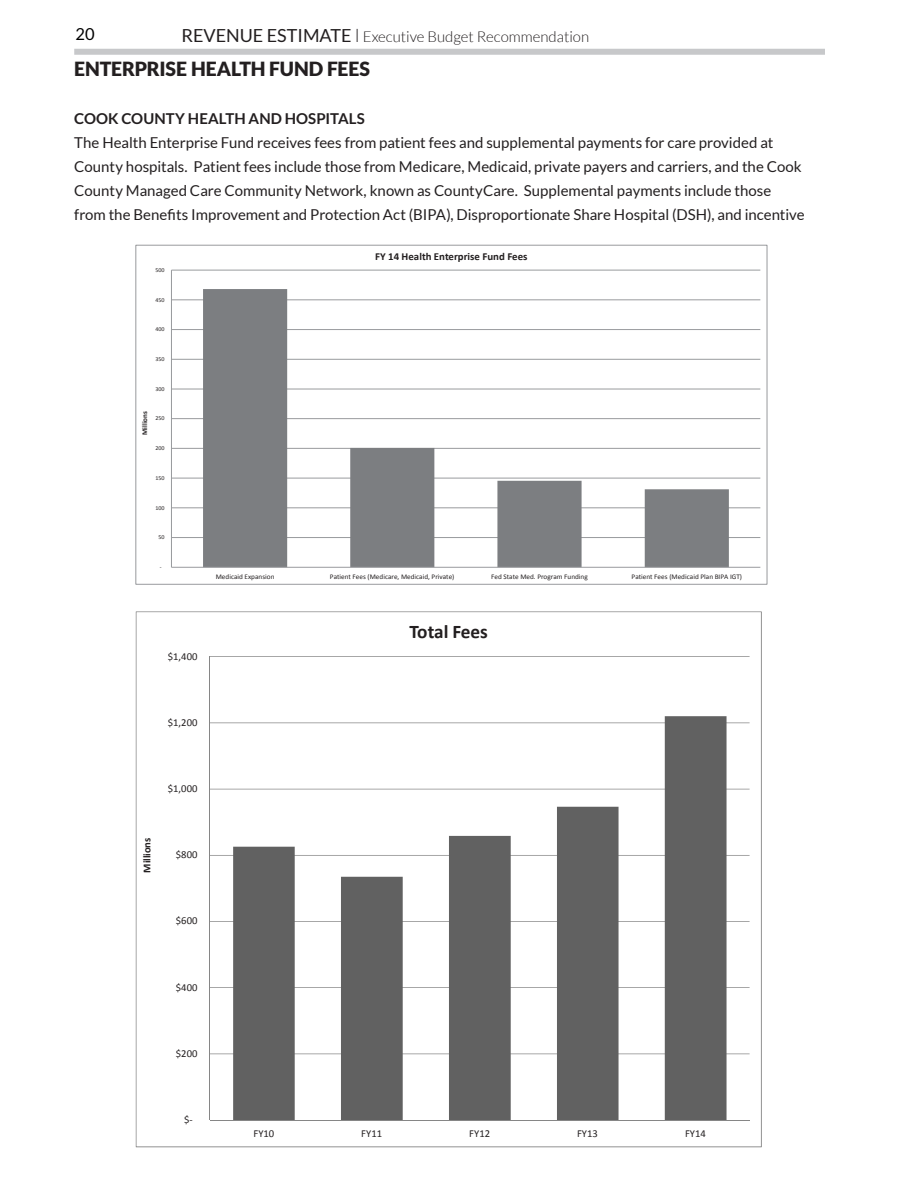
<style>
.page{position:relative;width:918px;height:1188px;background:#fff}
.page>*{position:absolute;margin:0;border:0;box-sizing:border-box;transform-origin:0 0}
.t1{font:900 19.5px "Lato";letter-spacing:-.005em;color:#231f20}
.t2{font:700 19.2px "Calibri";color:#231f20}
.t3{font:16.5px "Lato";color:#000}
.t4{font:15px/24px "Lato";color:#231f20}
.t5{font:300 15px "Lato";color:#231f20}
.t6{font:700 15px "Lato";letter-spacing:.005em;color:#231f20}
.t7{font:10.65px "Calibri";color:#231f20}
.t8{font:700 10.65px "Calibri";color:#231f20}
.t9{font:700 10.65px "Calibri";letter-spacing:-.01em;color:#231f20}
.t10{font:700 7.2px "Calibri";color:#231f20}
.t11{font:7.05px "Calibri";color:#231f20}
.t12{font:5.85px "Calibri";color:#231f20}
.s1{font-weight:400;font-size:18px}
.s2{font-size:18px}
</style>
<div class="page">
<div style="left:74px;top:49px;width:751px;height:6px;background:#c7c8ca"></div>
<hr style="left:171px;top:537px;width:589px;height:1px;background:#989a9d">
<hr style="left:171px;top:508px;width:589px;height:1px;background:#989a9d">
<hr style="left:171px;top:478px;width:589px;height:1px;background:#989a9d">
<hr style="left:171px;top:448px;width:589px;height:1px;background:#989a9d">
<hr style="left:171px;top:418px;width:589px;height:1px;background:#989a9d">
<hr style="left:171px;top:389px;width:589px;height:1px;background:#989a9d">
<hr style="left:171px;top:359px;width:589px;height:1px;background:#989a9d">
<hr style="left:171px;top:329px;width:589px;height:1px;background:#989a9d">
<hr style="left:171px;top:300px;width:589px;height:1px;background:#989a9d">
<hr style="left:171px;top:270px;width:589px;height:1px;background:#989a9d">
<svg style="left:203px;top:289px;width:526px;height:278px"></svg>
<hr style="left:171px;top:270px;width:1px;height:297px;background:#989a9d">
<hr style="left:171px;top:567px;width:589px;height:1px;background:#989a9d">
<svg style="left:136px;top:611px;width:626px;height:536px"></svg>
<p class="t3" style="left:76px;top:25px;width:21px">20</p>
<p class="t5" style="left:181px;top:28px;width:409px"><span class="s1">REVENUE ESTIMATE</span> <span class="s2">l</span> Executive Budget Recommendation</p>
<h1 class="t1" style="left:74px;top:57px;width:297px">ENTERPRISE HEALTH FUND FEES</h1>
<p class="t6" style="left:74px;top:110px;width:292px">COOK COUNTY HEALTH AND HOSPITALS</p>
<p class="t4" style="left:74px;top:130px;width:732px">The Health Enterprise Fund receives fees from patient fees and supplemental payments for care provided at County hospitals. Patient fees include those from Medicare, Medicaid, private payers and carriers, and the Cook County Managed Care Community Network, known as CountyCare. Supplemental payments include those from the Benefits Improvement and Protection Act (BIPA), Disproportionate Share Hospital (DSH), and incentive</p>
<p class="t12" style="left:155px;top:266px;width:11px">500</p>
<p class="t12" style="left:155px;top:296px;width:11px">450</p>
<p class="t12" style="left:155px;top:326px;width:11px">400</p>
<p class="t12" style="left:155px;top:355px;width:11px">350</p>
<p class="t10" style="left:140px;top:435px;width:25px;rotate:-90deg">Millions</p>
<p class="t12" style="left:155px;top:385px;width:11px">300</p>
<p class="t12" style="left:155px;top:415px;width:11px">250</p>
<p class="t12" style="left:155px;top:444px;width:11px">200</p>
<p class="t12" style="left:155px;top:474px;width:11px">150</p>
<p class="t12" style="left:155px;top:504px;width:11px">100</p>
<p class="t12" style="left:158px;top:534px;width:8px">50</p>
<p class="t12" style="left:160px;top:563px;width:3px">-</p>
<p class="t7" style="left:168px;top:649px;width:31px">$1,400</p>
<p class="t8" style="left:375px;top:249px;width:154px">FY 14 Health Enterprise Fund Fees</p>
<p class="t11" style="left:216px;top:572px;width:60px">Medicaid Expansion</p>
<p class="t11" style="left:330px;top:572px;width:126px">Patient Fees (Medicare, Medicaid, Private)</p>
<p class="t11" style="left:491px;top:572px;width:98px">Fed State Med. Program Funding</p>
<p class="t11" style="left:632px;top:572px;width:112px">Patient Fees (Medicaid Plan BIPA IGT)</p>
<p class="t2" style="left:409px;top:619px;width:80px">Total Fees</p>
<p class="t7" style="left:168px;top:715px;width:31px">$1,200</p>
<p class="t9" style="left:140px;top:873px;width:37px;rotate:-90deg">Millions</p>
<p class="t7" style="left:168px;top:782px;width:31px">$1,000</p>
<p class="t7" style="left:176px;top:848px;width:23px">$800</p>
<p class="t7" style="left:176px;top:914px;width:23px">$600</p>
<p class="t7" style="left:176px;top:980px;width:23px">$400</p>
<p class="t7" style="left:176px;top:1047px;width:23px">$200</p>
<p class="t7" style="left:184px;top:1113px;width:10px">$‐</p>
<p class="t7" style="left:253px;top:1127px;width:22px">FY10</p>
<p class="t7" style="left:361px;top:1127px;width:22px">FY11</p>
<p class="t7" style="left:469px;top:1127px;width:22px">FY12</p>
<p class="t7" style="left:577px;top:1127px;width:22px">FY13</p>
<p class="t7" style="left:685px;top:1127px;width:22px">FY14</p>
</div>
